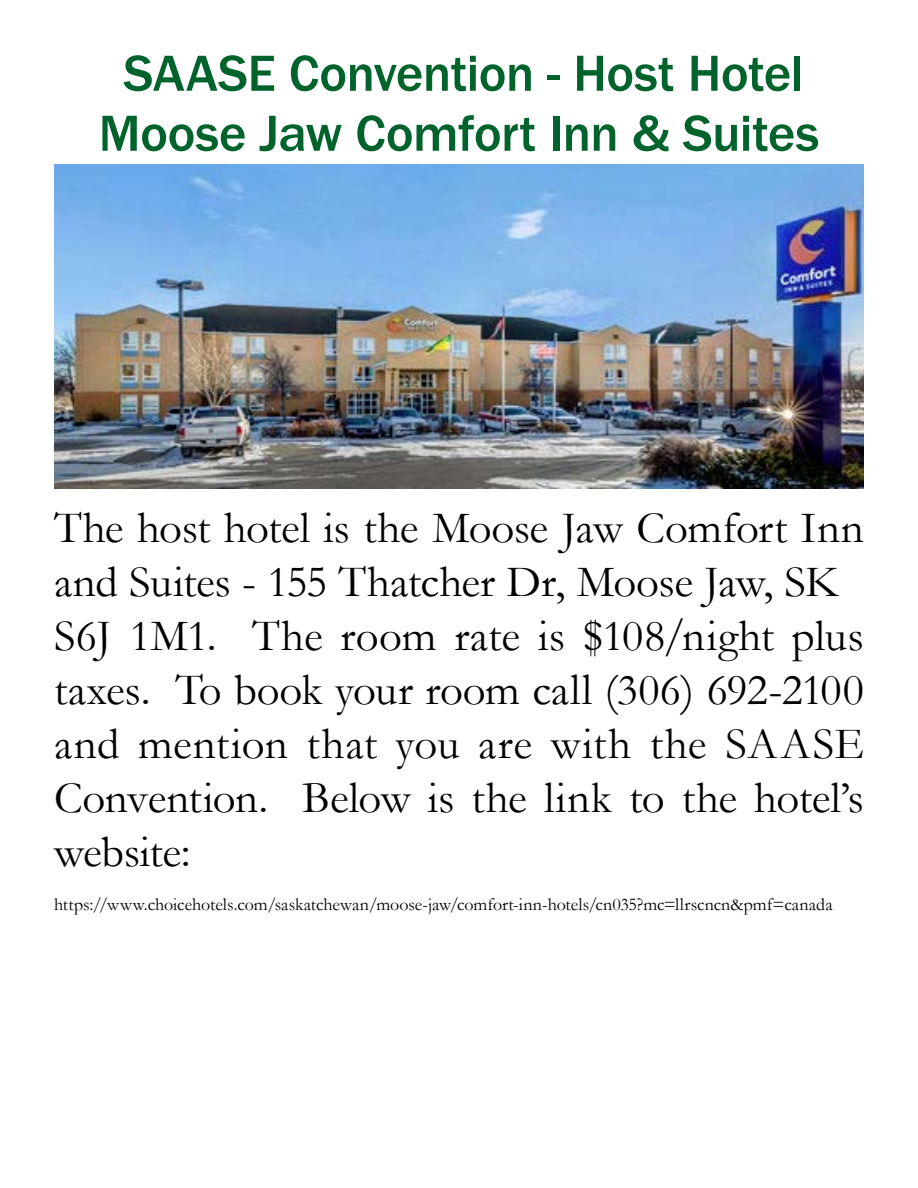
<style>
.page{position:relative;width:918px;height:1188px;background:#fff}
.page>*{position:absolute;margin:0;border:0;box-sizing:border-box;transform-origin:0 0}
.t1{font:500 52.5px/60px "Franklin Gothic";letter-spacing:-.01em;color:#00632c;text-align:center}
.t2{font:45px/54px "Garamond";letter-spacing:-.005em;color:#000}
.t3{font:18px "Garamond";color:#000}
</style>
<div class="page">
<img style="left:54px;top:164px;width:810px;height:324px">
<p class="t1" style="left:99px;top:44px;width:722px">SAASE Convention - Host Hotel<br>Moose Jaw Comfort Inn &amp; Suites</p>
<p class="t2" style="left:54px;top:500px;width:811px">The host hotel is the Moose Jaw Comfort Inn and Suites - 155 Thatcher Dr, Moose Jaw, SK S6J 1M1. The room rate is $108/night plus taxes. To book your room call (306) 692-2100 and mention that you are with the SAASE Convention. Below is the link to the hotel’s website:</p>
<p class="t3" style="left:54px;top:892px;width:780px">https://www.choicehotels.com/saskatchewan/moose-jaw/comfort-inn-hotels/cn035?mc=llrscncn&amp;pmf=canada</p>
</div>
